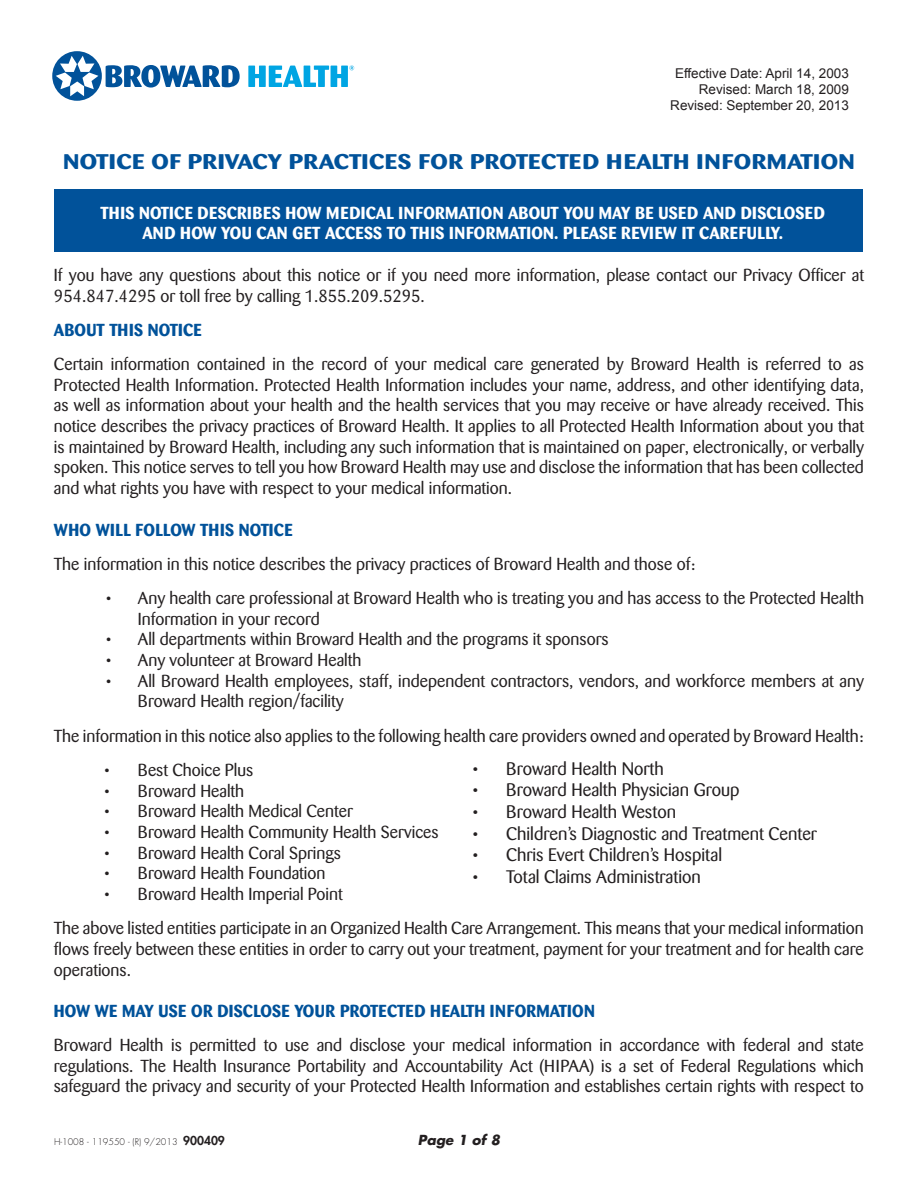
<style>
.page{position:relative;width:918px;height:1188px;background:#fff}
.page>*{position:absolute;margin:0;border:0;box-sizing:border-box;transform-origin:0 0}
.t1{font:700 21px "Barmeno";letter-spacing:.02em;color:#01529a;scale:1.24 1}
.t2{font:18px "Barmeno";color:#231f20}
.t3{font:17.25px/20.7px "Barmeno";color:#231f20}
.t4{font:700 17.25px/20.7px "Barmeno";letter-spacing:.02em;color:#fff;text-align:center}
.t5{font:700 17.25px "Barmeno";letter-spacing:.02em;color:#01529a}
.t6{font:13.5px/16.2px "Arial";color:#231f20;text-align:right}
.t7{font:italic 700 13.5px "Futura";color:#231f20}
.t8{font:300 9px "Futura";color:#231f20}
.s1{font-weight:800;font-size:12px}
</style>
<div class="page">
<div style="left:54px;top:189px;width:808px;height:62px;background:#01529a"></div>
<svg style="left:106px;top:65px;width:134px;height:23px"></svg>
<svg style="left:248px;top:65px;width:106px;height:22px"></svg>
<svg style="left:52px;top:51px;width:50px;height:50px"></svg>
<svg style="left:56px;top:56px;width:42px;height:40px"></svg>
<p class="t6" style="left:670px;top:65px;width:180px">Effective Date: April 14, 2003<br>Revised: March 18, 2009<br>Revised: September 20, 2013</p>
<p class="t1" style="left:63px;top:149px;width:640px">NOTICE OF PRIVACY PRACTICES FOR PROTECTED HEALTH INFORMATION</p>
<p class="t4" style="left:101px;top:202px;width:726px">THIS NOTICE DESCRIBES HOW MEDICAL INFORMATION ABOUT YOU MAY BE USED AND DISCLOSED<br>AND HOW YOU CAN GET ACCESS TO THIS INFORMATION. PLEASE REVIEW IT CAREFULLY.</p>
<p class="t3" style="left:54px;top:265px;width:812px">If you have any questions about this notice or if you need more information, please contact our Privacy Officer at<br>954.847.4295 or toll free by calling 1.855.209.5295.</p>
<p class="t5" style="left:54px;top:319px;width:149px">ABOUT THIS NOTICE</p>
<p class="t3" style="left:54px;top:354px;width:812px;text-align:justify">Certain information contained in the record of your medical care generated by Broward Health is referred to as Protected Health Information. Protected Health Information includes your name, address, and other identifying data, as well as information about your health and the health services that you may receive or have already received. This notice describes the privacy practices of Broward Health. It applies to all Protected Health Information about you that is maintained by Broward Health, including any such information that is maintained on paper, electronically, or verbally spoken. This notice serves to tell you how Broward Health may use and disclose the information that has been collected and what rights you have with respect to your medical information.</p>
<p class="t5" style="left:54px;top:519px;width:240px">WHO WILL FOLLOW THIS NOTICE</p>
<p class="t3" style="left:54px;top:554px;width:643px">The information in this notice describes the privacy practices of Broward Health and those of:</p>
<p class="t3" style="left:138px;top:588px;width:728px;text-indent:-31px">• Any health care professional at Broward Health who is treating you and has access to the Protected Health<br>Information in your record</p>
<p class="t3" style="left:106px;top:629px;width:504px">• All departments within Broward Health and the programs it sponsors</p>
<p class="t3" style="left:106px;top:650px;width:256px">• Any volunteer at Broward Health</p>
<p class="t3" style="left:138px;top:671px;width:728px;text-indent:-31px">• All Broward Health employees, staff, independent contractors, vendors, and workforce members at any<br>Broward Health region/facility</p>
<p class="t3" style="left:54px;top:725px;width:811px">The information in this notice also applies to the following health care providers owned and operated by Broward Health:</p>
<p class="t3" style="left:105px;top:760px;width:150px">• Best Choice Plus</p>
<p class="t3" style="left:105px;top:780px;width:141px">• Broward Health</p>
<p class="t3" style="left:105px;top:801px;width:249px">• Broward Health Medical Center</p>
<p class="t3" style="left:105px;top:822px;width:335px">• Broward Health Community Health Services</p>
<p class="t3" style="left:105px;top:842px;width:237px">• Broward Health Coral Springs</p>
<p class="t3" style="left:105px;top:863px;width:222px">• Broward Health Foundation</p>
<p class="t3" style="left:54px;top:877px;width:811px;line-height:34.2px;text-indent:51px">• Broward Health Imperial Point<br>The above listed entities participate in an Organized Health Care Arrangement. This means that your medical information</p>
<p class="t3" style="left:54px;top:939px;width:811px">flows freely between these entities in order to carry out your treatment, payment for your treatment and for health care operations.</p>
<p class="t5" style="left:54px;top:1000px;width:543px">HOW WE MAY USE OR DISCLOSE YOUR PROTECTED HEALTH INFORMATION</p>
<p class="t3" style="left:54px;top:1035px;width:812px;text-align:justify">Broward Health is permitted to use and disclose your medical information in accordance with federal and state regulations. The Health Insurance Portability and Accountability Act (HIPAA) is a set of Federal Regulations which safeguard the privacy and security of your Protected Health Information and establishes certain rights with respect to</p>
<p class="t2" style="left:473px;top:758px;width:192px">• Broward Health North</p>
<p class="t2" style="left:473px;top:780px;width:268px">• Broward Health Physician Group</p>
<p class="t2" style="left:473px;top:801px;width:204px">• Broward Health Weston</p>
<p class="t2" style="left:473px;top:823px;width:345px">• Children’s Diagnostic and Treatment Center</p>
<p class="t2" style="left:473px;top:845px;width:250px">• Chris Evert Children’s Hospital</p>
<p class="t2" style="left:473px;top:866px;width:229px">• Total Claims Administration</p>
<p class="t8" style="left:54px;top:1136px;width:172px">H-1008 - 119550 - (R) 9/2013 <span class="s1">900409</span></p>
<p class="t7" style="left:418px;top:1131px;width:84px">Page 1 of 8</p>
</div>
